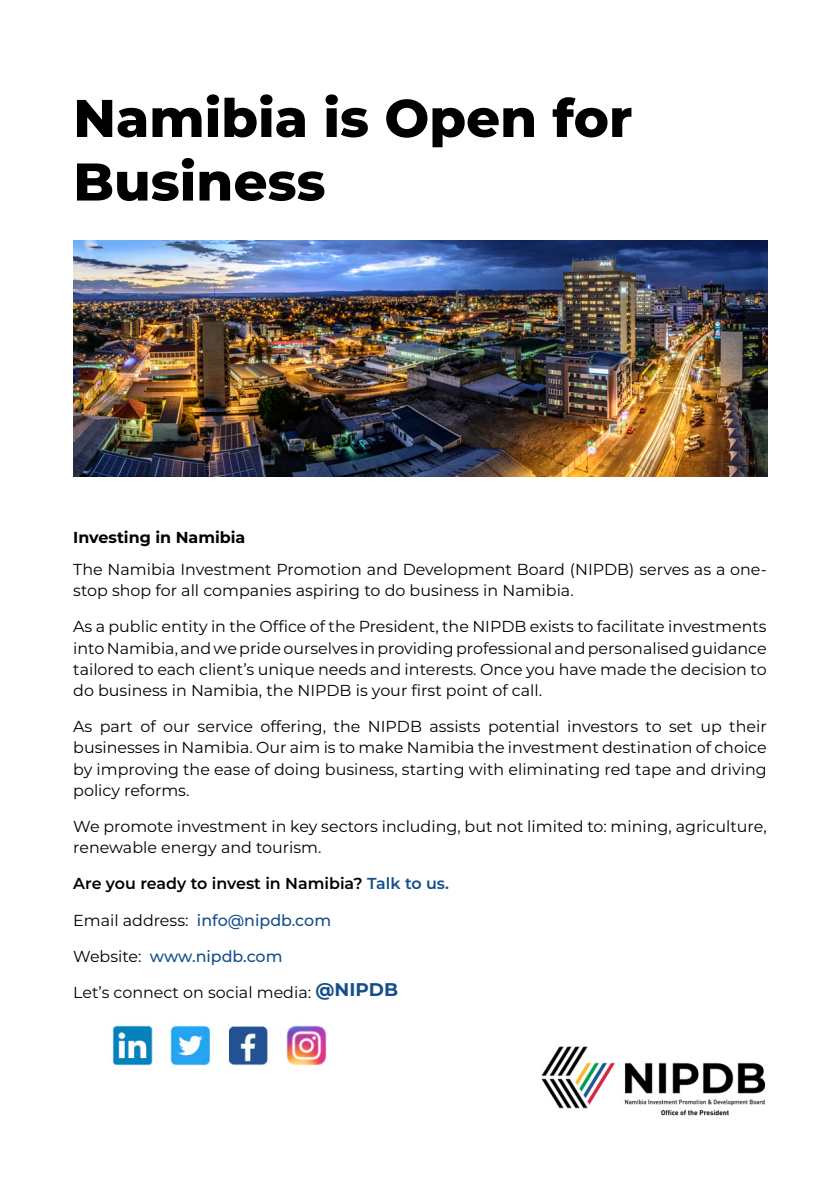
<style>
.page{position:relative;width:840px;height:1191px;background:#fff}
.page>*{position:absolute;margin:0;border:0;box-sizing:border-box;transform-origin:0 0}
.t1{font:800 53px/63.6px "Montserrat";color:#000}
.t2{font:700 18.4px "Montserrat";color:#144f8b}
.t3{font:15.8px/21.2px "Montserrat";color:#000}
.t4{font:500 15.8px "Montserrat";color:#154e8a}
.t5{font:600 15.8px "Montserrat";color:#000}
.s1{font-weight:700}
.s2{color:#154e8a}
.s3{font-weight:400;color:#000}
</style>
<div class="page">
<img style="left:73px;top:241px;width:693px;height:235px">
<img style="left:541px;top:1046px;width:225px;height:70px">
<img style="left:112px;top:1025px;width:215px;height:41px">
<p class="t1" style="left:73px;top:83px;width:560px">Namibia is Open for<br>Business</p>
<p class="t3" style="left:73px;top:521px;width:694px;line-height:31.8px"><span class="s1">Investing in Namibia<br></span>The Namibia Investment Promotion and Development Board (NIPDB) serves as a one-</p>
<p class="t3" style="left:73px;top:579px;width:501px">stop shop for all companies aspiring to do business in Namibia.</p>
<p class="t3" style="left:73px;top:615px;width:694px;text-align:justify">As a public entity in the Office of the President, the NIPDB exists to facilitate investments into Namibia, and we pride ourselves in providing professional and personalised guidance tailored to each client’s unique needs and interests. Once you have made the decision to do business in Namibia, the NIPDB is your first point of call.</p>
<p class="t3" style="left:73px;top:715px;width:694px;text-align:justify">As part of our service offering, the NIPDB assists potential investors to set up their businesses in Namibia. Our aim is to make Namibia the investment destination of choice by improving the ease of doing business, starting with eliminating red tape and driving policy reforms.</p>
<p class="t3" style="left:73px;top:815px;width:694px">We promote investment in key sectors including, but not limited to: mining, agriculture, renewable energy and tourism.</p>
<p class="t5" style="left:73px;top:872px;width:377px">Are you ready to invest in Namibia? <span class="s2">Talk to us.</span></p>
<p class="t4" style="left:73px;top:909px;width:259px"><span class="s3">Email address:</span> info@nipdb.com</p>
<p class="t4" style="left:73px;top:945px;width:211px"><span class="s3">Website:</span> www.nipdb.com</p>
<p class="t3" style="left:73px;top:981px;width:239px">Let’s connect on social media:</p>
<p class="t2" style="left:315px;top:976px;width:84px">@NIPDB</p>
</div>
